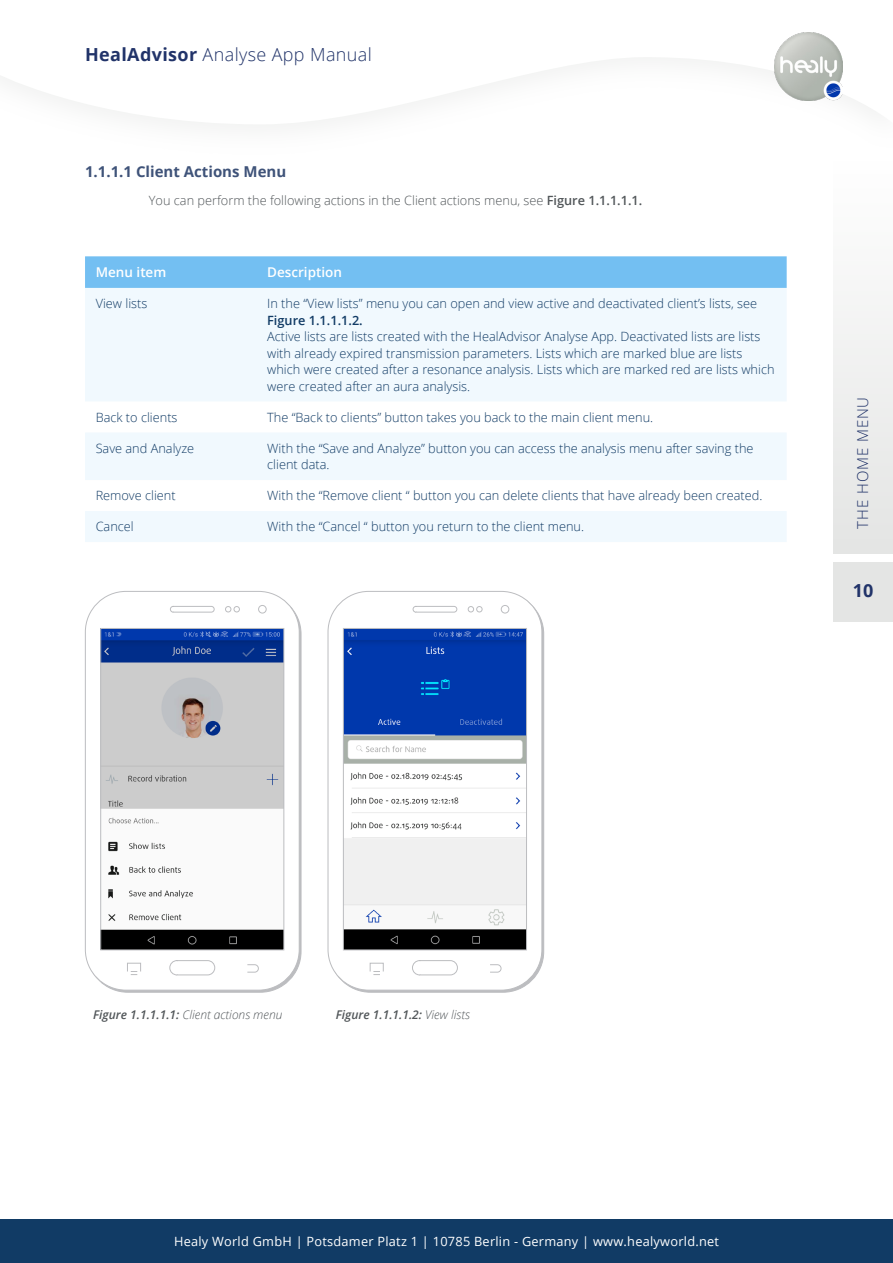
<style>
.page{position:relative;width:893px;height:1263px;background:#fff}
.page>*{position:absolute;margin:0;border:0;box-sizing:border-box;transform-origin:0 0}
.t1{font:300 18px "Open Sans";letter-spacing:.02em;color:#213369}
.t2{font:700 18px "Open Sans";color:#213369}
.B_Ü4{font:700 15px "Open Sans";color:#3f5379}
.t3{font:300 15px "Open Sans";letter-spacing:.06em;color:#213369}
.B_Tabellen_Texte_Hea{font:600 13.5px "Open Sans";color:#fff}
.B_Tabellen_Texte{font:300 12.75px/16.5px "Open Sans";color:#113b65}
.B_Fließtext{font:300 12.75px "Open Sans";color:#515659}
.t4{font:12.75px "Open Sans";letter-spacing:.02em;color:#fff}
.B_BU_small_kursiv{font:italic 300 12px "Open Sans";color:#515659}
.B_BU_small_kursiv-2{font:italic 600 12px "Open Sans";color:#515659}
.s1{font-weight:700}
.s2{font-weight:600}
.s3{font-weight:300}
</style>
<div class="page">
<div style="left:833px;top:161px;width:60px;height:392px;background:linear-gradient(to right,#f1f1f1,#f1f1f1)"></div>
<div style="left:833px;top:562px;width:60px;height:59px;background:#e4e5e4"></div>
<svg style="left:4px;top:58px;width:867px;height:66px"></svg>
<img style="left:774px;top:32px;width:69px;height:69px">
<div style="left:0;top:1219px;width:893px;height:44px;background:#113b65"></div>
<div style="left:85px;top:256px;width:702px;height:32px;background:#73bff2"></div>
<svg style="left:85px;top:288px;width:701px;height:254px;fill:#f1f9fe"></svg>
<div style="left:328px;top:591px;width:214px;height:399px;border:1px solid #bcbdc0;border-radius:41px"></div>
<div style="left:501px;top:605px;width:8px;height:8px;border:1px solid #bcbdc0;border-radius:50%"></div>
<svg style="left:412px;top:960px;width:46px;height:15px"></svg>
<svg style="left:412px;top:606px;width:45px;height:7px"></svg>
<svg style="left:468px;top:606px;width:15px;height:7px"></svg>
<svg style="left:490px;top:964px;width:12px;height:9px"></svg>
<div style="left:370px;top:963px;width:14px;height:9px;border:1px solid #bcbdc0"></div>
<svg style="left:373px;top:971px;width:7px;height:4px"></svg>
<img style="left:345px;top:630px;width:180px;height:318px">
<div style="left:343px;top:628px;width:184px;height:322px;border:1px solid #bcbdc0"></div>
<div style="left:85px;top:591px;width:215px;height:399px;border:1px solid #bcbdc0;border-radius:41px"></div>
<div style="left:258px;top:605px;width:8px;height:8px;border:1px solid #bcbdc0;border-radius:50%"></div>
<svg style="left:169px;top:960px;width:46px;height:15px"></svg>
<svg style="left:170px;top:606px;width:45px;height:7px"></svg>
<svg style="left:225px;top:606px;width:15px;height:7px"></svg>
<svg style="left:247px;top:964px;width:12px;height:9px"></svg>
<div style="left:127px;top:963px;width:14px;height:9px;border:1px solid #bcbdc0"></div>
<svg style="left:131px;top:971px;width:6px;height:4px"></svg>
<img style="left:102px;top:630px;width:180px;height:318px">
<div style="left:100px;top:628px;width:184px;height:322px;border:1px solid #bcbdc0"></div>
<h1 class="t1" style="left:85px;top:43px;width:288px"><span class="s1">HealAdvisor</span> Analyse App Manual</h1>
<p class="B_Ü4" style="left:85px;top:161px;width:203px">1.1.1.1 Client Actions Menu</p>
<p class="B_Fließtext" style="left:149px;top:192px;width:495px">You can perform the following actions in the Client actions menu, see <span class="s2">Figure 1.1.1.1.1.</span></p>
<p class="B_Tabellen_Texte_Hea" style="left:96px;top:263px;width:72px">Menu item</p>
<p class="B_Tabellen_Texte_Hea" style="left:267px;top:263px;width:76px">Description</p>
<p class="B_Tabellen_Texte" style="left:96px;top:295px;width:53px">View lists</p>
<p class="B_Tabellen_Texte" style="left:267px;top:295px;width:491px">In the “View lists” menu you can open and view active and deactivated client’s lists, see<br><span class="s2">Figure 1.1.1.1.2.</span></p>
<p class="B_Tabellen_Texte" style="left:267px;top:328px;width:509px">Active lists are lists created with the HealAdvisor Analyse App. Deactivated lists are lists with already expired transmission parameters. Lists which are marked blue are lists which were created after a resonance analysis. Lists which are marked red are lists which were created after an aura analysis.</p>
<p class="B_Tabellen_Texte" style="left:96px;top:409px;width:83px">Back to clients</p>
<p class="B_Tabellen_Texte" style="left:267px;top:409px;width:388px">The “Back to clients” button takes you back to the main client menu.</p>
<p class="B_Tabellen_Texte" style="left:96px;top:440px;width:100px">Save and Analyze</p>
<p class="B_Tabellen_Texte" style="left:267px;top:440px;width:488px">With the “Save and Analyze” button you can access the analysis menu after saving the client data.</p>
<p class="B_Tabellen_Texte" style="left:96px;top:487px;width:82px">Remove client</p>
<p class="B_Tabellen_Texte" style="left:267px;top:487px;width:497px">With the “Remove client “ button you can delete clients that have already been created.</p>
<p class="B_Tabellen_Texte" style="left:96px;top:518px;width:40px">Cancel</p>
<p class="B_Tabellen_Texte" style="left:267px;top:518px;width:318px">With the “Cancel “ button you return to the client menu.</p>
<p class="t3" style="left:852px;top:529px;width:133px;rotate:-90deg">THE HOME MENU</p>
<h1 class="t2" style="left:853px;top:578px;width:22px">10</h1>
<p class="B_BU_small_kursiv" style="left:93px;top:1006px;width:191px"><span class="s2">Figure 1.1.1.1.1:</span> Client actions menu</p>
<p class="B_BU_small_kursiv-2" style="left:336px;top:1006px;width:135px">Figure 1.1.1.1.2: <span class="s3">View lists</span></p>
<p class="t4" style="left:174px;top:1233px;width:546px">Healy World GmbH | Potsdamer Platz 1 | 10785 Berlin - Germany | www.healyworld.net</p>
</div>
